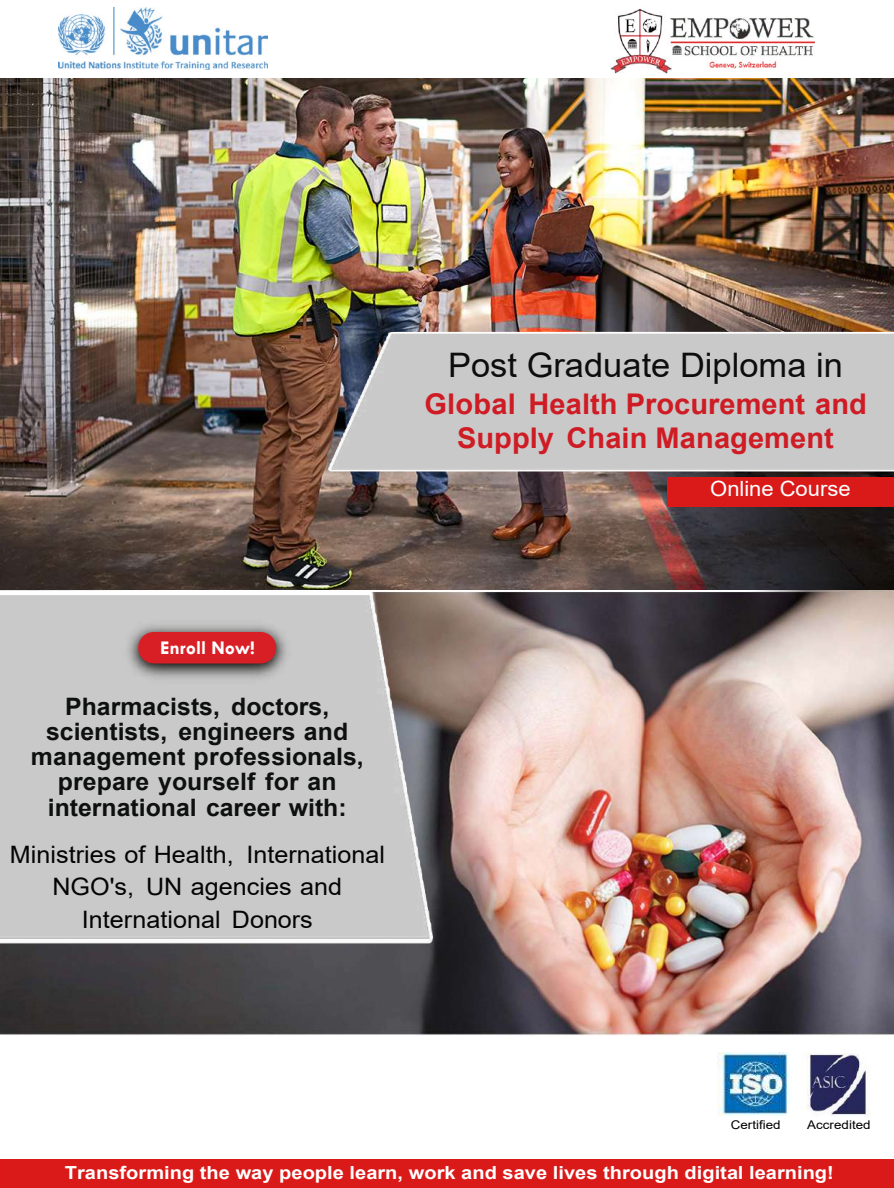
<style>
.page{position:relative;width:894px;height:1188px;background:#fff}
.page>*{position:absolute;margin:0;border:0;box-sizing:border-box;transform-origin:0 0}
.t1{font:33.75px "Arial";color:#0d0d0d}
.t2{font:700 28.5px/34.2px "Arial";color:#cf1c24;text-align:center}
.t3{font:700 24px/25.2px "Arial";color:#0e0f0f;text-align:center}
.t4{font:24px/32.4px "Arial";color:#040404;text-align:center;scale:1.05 1}
.t5{font:21px "Arial";color:#fff;scale:1.05 1}
.t6{font:700 19.5px "Tw Cen";color:#fff}
.t7{font:700 18px "Arial";color:#fff;scale:1.11 1}
.t8{font:12px "Arial";color:#000;scale:1.11 1}
</style>
<div class="page">
<div style="left:0;top:1159px;width:894px;height:28px;background:#da1a19"></div>
<img style="left:0;top:589px;width:894px;height:446px">
<img style="left:610px;top:8px;width:205px;height:66px">
<img style="left:801px;top:1053px;width:69px;height:62px">
<img style="left:718px;top:1052px;width:71px;height:63px">
<img style="left:0;top:79px;width:894px;height:510px">
<img style="left:315px;top:320px;width:578px;height:184px">
<div style="left:668px;top:477px;width:226px;height:29px;background:#da1a19"></div>
<img style="left:0;top:558px;width:446px;height:468px">
<img style="left:119px;top:615px;width:177px;height:71px">
<div style="left:138px;top:632px;width:138px;height:31px;background:#d91f26;border-radius:16px"></div>
<img style="left:58px;top:8px;width:210px;height:62px">
<h1 class="t1" style="left:448px;top:342px;width:396px">Post Graduate Diploma in</h1>
<p class="t2" style="left:424px;top:386px;width:444px">Global Health Procurement and<br>Supply Chain Management</p>
<p class="t5" style="left:710px;top:474px;width:135px">Online Course</p>
<p class="t6" style="left:160px;top:636px;width:96px">Enroll Now!</p>
<p class="t3" style="left:31px;top:693px;width:334px">Pharmacists, doctors, scientists, engineers and management professionals, prepare yourself for an international career with:</p>
<p class="t4" style="left:10px;top:838px;width:358px">Ministries of Health, International<br>NGO's, UN agencies and<br>International Donors</p>
<p class="t8" style="left:731px;top:1115px;width:46px">Certified</p>
<p class="t8" style="left:807px;top:1115px;width:59px">Accredited</p>
<p class="t7" style="left:65px;top:1159px;width:694px">Transforming the way people learn, work and save lives through digital learning!</p>
</div>
